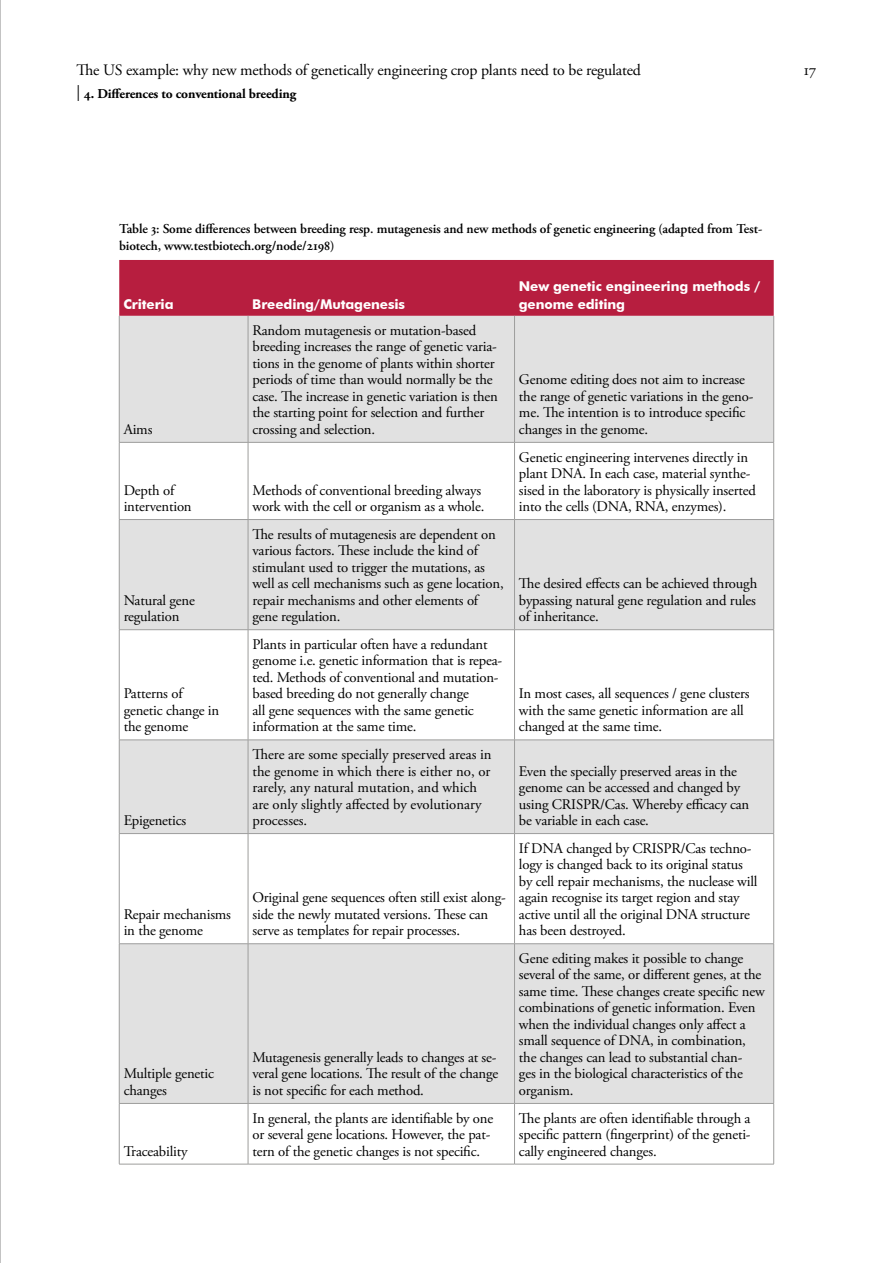
<style>
.page{position:relative;width:893px;height:1263px;background:#fff}
.page>*{position:absolute;margin:0;border:0;box-sizing:border-box;transform-origin:0 0}
.t1{font:15.9px "Adobe Garamond Pro";letter-spacing:-.01em;color:#000}
.t2{font:14.7px/16.5px "Adobe Garamond Pro";letter-spacing:-.01em;color:#000}
.t3{font:600 13.5px/16.5px "Adobe Garamond Pro";letter-spacing:-.01em;color:#000}
.t4{font:700 13.5px/18px "Futura BT";letter-spacing:-.01em;color:#fff}
.t5{font:700 13.5px "Adobe Garamond Pro";letter-spacing:-.01em;color:#000}
.s1{font-weight:400;font-size:15.9px}
</style>
<div class="page">
<hr style="left:0;top:0;width:1px;height:1263px;background:#878787">
<div style="left:119px;top:260px;width:655px;height:56px;background:#b71e3f"></div>
<svg style="left:120px;top:316px;width:653px;height:787px;fill:#e1e1e1"></svg>
<hr style="left:119px;top:316px;width:1px;height:126px;background:#9d9d9c">
<hr style="left:248px;top:316px;width:1px;height:126px;background:#9d9d9c">
<hr style="left:514px;top:316px;width:1px;height:126px;background:#9d9d9c">
<hr style="left:773px;top:316px;width:1px;height:126px;background:#9d9d9c">
<hr style="left:119px;top:442px;width:129px;height:1px;background:#9d9d9c">
<hr style="left:119px;top:442px;width:1px;height:77px;background:#9d9d9c">
<hr style="left:248px;top:442px;width:266px;height:1px;background:#9d9d9c">
<hr style="left:248px;top:442px;width:1px;height:77px;background:#9d9d9c">
<hr style="left:514px;top:442px;width:260px;height:1px;background:#9d9d9c">
<hr style="left:514px;top:442px;width:1px;height:77px;background:#9d9d9c">
<hr style="left:773px;top:442px;width:1px;height:77px;background:#9d9d9c">
<hr style="left:119px;top:519px;width:129px;height:1px;background:#9d9d9c">
<hr style="left:119px;top:520px;width:1px;height:109px;background:#9d9d9c">
<hr style="left:248px;top:519px;width:266px;height:1px;background:#9d9d9c">
<hr style="left:248px;top:520px;width:1px;height:109px;background:#9d9d9c">
<hr style="left:514px;top:519px;width:260px;height:1px;background:#9d9d9c">
<hr style="left:514px;top:520px;width:1px;height:109px;background:#9d9d9c">
<hr style="left:773px;top:520px;width:1px;height:109px;background:#9d9d9c">
<hr style="left:119px;top:629px;width:129px;height:1px;background:#9d9d9c">
<hr style="left:119px;top:630px;width:1px;height:110px;background:#9d9d9c">
<hr style="left:248px;top:629px;width:266px;height:1px;background:#9d9d9c">
<hr style="left:248px;top:630px;width:1px;height:110px;background:#9d9d9c">
<hr style="left:514px;top:629px;width:260px;height:1px;background:#9d9d9c">
<hr style="left:514px;top:630px;width:1px;height:110px;background:#9d9d9c">
<hr style="left:773px;top:630px;width:1px;height:110px;background:#9d9d9c">
<hr style="left:119px;top:740px;width:129px;height:1px;background:#9d9d9c">
<hr style="left:119px;top:740px;width:1px;height:93px;background:#9d9d9c">
<hr style="left:248px;top:740px;width:266px;height:1px;background:#9d9d9c">
<hr style="left:248px;top:740px;width:1px;height:93px;background:#9d9d9c">
<hr style="left:514px;top:740px;width:260px;height:1px;background:#9d9d9c">
<hr style="left:514px;top:740px;width:1px;height:93px;background:#9d9d9c">
<hr style="left:773px;top:740px;width:1px;height:93px;background:#9d9d9c">
<hr style="left:119px;top:833px;width:129px;height:1px;background:#9d9d9c">
<hr style="left:119px;top:834px;width:1px;height:109px;background:#9d9d9c">
<hr style="left:248px;top:833px;width:266px;height:1px;background:#9d9d9c">
<hr style="left:248px;top:834px;width:1px;height:109px;background:#9d9d9c">
<hr style="left:514px;top:833px;width:260px;height:1px;background:#9d9d9c">
<hr style="left:514px;top:834px;width:1px;height:109px;background:#9d9d9c">
<hr style="left:773px;top:834px;width:1px;height:109px;background:#9d9d9c">
<hr style="left:119px;top:943px;width:129px;height:1px;background:#9d9d9c">
<hr style="left:119px;top:944px;width:1px;height:159px;background:#9d9d9c">
<hr style="left:248px;top:943px;width:266px;height:1px;background:#9d9d9c">
<hr style="left:248px;top:944px;width:1px;height:159px;background:#9d9d9c">
<hr style="left:514px;top:943px;width:260px;height:1px;background:#9d9d9c">
<hr style="left:514px;top:944px;width:1px;height:159px;background:#9d9d9c">
<hr style="left:773px;top:944px;width:1px;height:159px;background:#9d9d9c">
<hr style="left:119px;top:1103px;width:129px;height:1px;background:#9d9d9c">
<hr style="left:119px;top:1103px;width:1px;height:61px;background:#9d9d9c">
<hr style="left:248px;top:1103px;width:266px;height:1px;background:#9d9d9c">
<hr style="left:248px;top:1103px;width:1px;height:61px;background:#9d9d9c">
<hr style="left:514px;top:1103px;width:260px;height:1px;background:#9d9d9c">
<hr style="left:514px;top:1103px;width:1px;height:61px;background:#9d9d9c">
<hr style="left:773px;top:1103px;width:1px;height:61px;background:#9d9d9c">
<hr style="left:119px;top:1164px;width:129px;height:1px;background:#9d9d9c">
<hr style="left:248px;top:1164px;width:266px;height:1px;background:#9d9d9c">
<hr style="left:514px;top:1164px;width:260px;height:1px;background:#9d9d9c">
<p class="t1" style="left:77px;top:61px;width:566px">The US example: why new methods of genetically engineering crop plants need to be regulated</p>
<p class="t1" style="left:804px;top:61px;width:14px">17</p>
<p class="t5" style="left:77px;top:86px;width:221px"><span class="s1">|</span> 4. Differences to conventional breeding</p>
<p class="t3" style="left:119px;top:221px;width:645px">Table 3: Some differences between breeding resp. mutagenesis and new methods of genetic engineering (adapted from Test&shy;biotech, www.testbiotech.org/node/2198)</p>
<p class="t4" style="left:123px;top:296px;width:52px">Criteria</p>
<p class="t4" style="left:252px;top:296px;width:154px">Breeding/Mutagenesis</p>
<p class="t2" style="left:124px;top:421px;width:30px">Aims</p>
<p class="t2" style="left:252px;top:322px;width:247px">Random mutagenesis or mutation-based breeding increases the range of genetic varia&shy;tions in the genome of plants within shorter periods of time than would normally be the case. The increase in genetic variation is then the starting point for selection and further crossing and selection.</p>
<p class="t2" style="left:124px;top:482px;width:69px">Depth of intervention</p>
<p class="t2" style="left:252px;top:482px;width:233px">Methods of conventional breeding always work with the cell or organism as a whole.</p>
<p class="t2" style="left:124px;top:592px;width:73px">Natural gene regulation</p>
<p class="t2" style="left:124px;top:686px;width:97px">Patterns of genetic change in the genome</p>
<p class="t2" style="left:124px;top:813px;width:64px">Epigenetics</p>
<p class="t2" style="left:252px;top:526px;width:253px">The results of mutagenesis are dependent on various factors. These include the kind of stimulant used to trigger the mutations, as well as cell mechanisms such as gene location, repair mechanisms and other elements of gene regulation.</p>
<p class="t2" style="left:252px;top:636px;width:251px">Plants in particular often have a redundant genome i.e. genetic information that is repea&shy;ted. Methods of conventional and mutation&shy;based breeding do not generally change<br>all gene sequences with the same genetic information at the same time.</p>
<p class="t2" style="left:252px;top:747px;width:241px">There are some specially preserved areas in the genome in which there is either no, or rarely, any natural mutation, and which are only slightly affected by evolutionary processes.</p>
<p class="t2" style="left:124px;top:906px;width:109px">Repair mechanisms in the genome</p>
<p class="t2" style="left:252px;top:890px;width:255px">Original gene sequences often still exist along&shy;side the newly mutated versions. These can serve as templates for repair processes.</p>
<p class="t2" style="left:124px;top:1066px;width:92px">Multiple genetic changes</p>
<p class="t2" style="left:252px;top:1049px;width:247px">Mutagenesis generally leads to changes at se&shy;veral gene locations. The result of the change is not specific for each method.</p>
<p class="t4" style="left:519px;top:278px;width:243px">New genetic engineering methods / genome editing</p>
<p class="t2" style="left:519px;top:372px;width:236px">Genome editing does not aim to increase the range of genetic variations in the geno&shy;me. The intention is to introduce specific changes in the genome.</p>
<p class="t2" style="left:519px;top:449px;width:239px">Genetic engineering intervenes directly in plant DNA. In each case, material synthe&shy;sised in the laboratory is physically inserted into the cells (DNA, RNA, enzymes).</p>
<p class="t2" style="left:519px;top:576px;width:240px;text-align:justify">The desired effects can be achieved through bypassing natural gene regulation and rules of inheritance.</p>
<p class="t2" style="left:519px;top:686px;width:232px">In most cases, all sequences / gene clusters with the same genetic information are all changed at the same time.</p>
<p class="t2" style="left:519px;top:763px;width:232px">Even the specially preserved areas in the genome can be accessed and changed by using CRISPR/Cas. Whereby efficacy can be variable in each case.</p>
<p class="t2" style="left:519px;top:840px;width:240px">If DNA changed by CRISPR/Cas techno&shy;logy is changed back to its original status by cell repair mechanisms, the nuclease will again recognise its target region and stay active until all the original DNA structure has been destroyed.</p>
<p class="t2" style="left:519px;top:950px;width:247px">Gene editing makes it possible to change several of the same, or different genes, at the same time. These changes create specific new combinations of genetic information. Even when the individual changes only affect a small sequence of DNA, in combination, the changes can lead to substantial chan-<br>ges in the biological characteristics of the organism.</p>
<p class="t2" style="left:124px;top:1143px;width:65px">Traceability</p>
<p class="t2" style="left:252px;top:1110px;width:242px">In general, the plants are identifiable by one or several gene locations. However, the pat&shy;tern of the genetic changes is not specific.</p>
<p class="t2" style="left:519px;top:1110px;width:233px;text-align:justify">The plants are often identifiable through a specific pattern (fingerprint) of the geneti&shy;cally engineered changes.</p>
</div>
